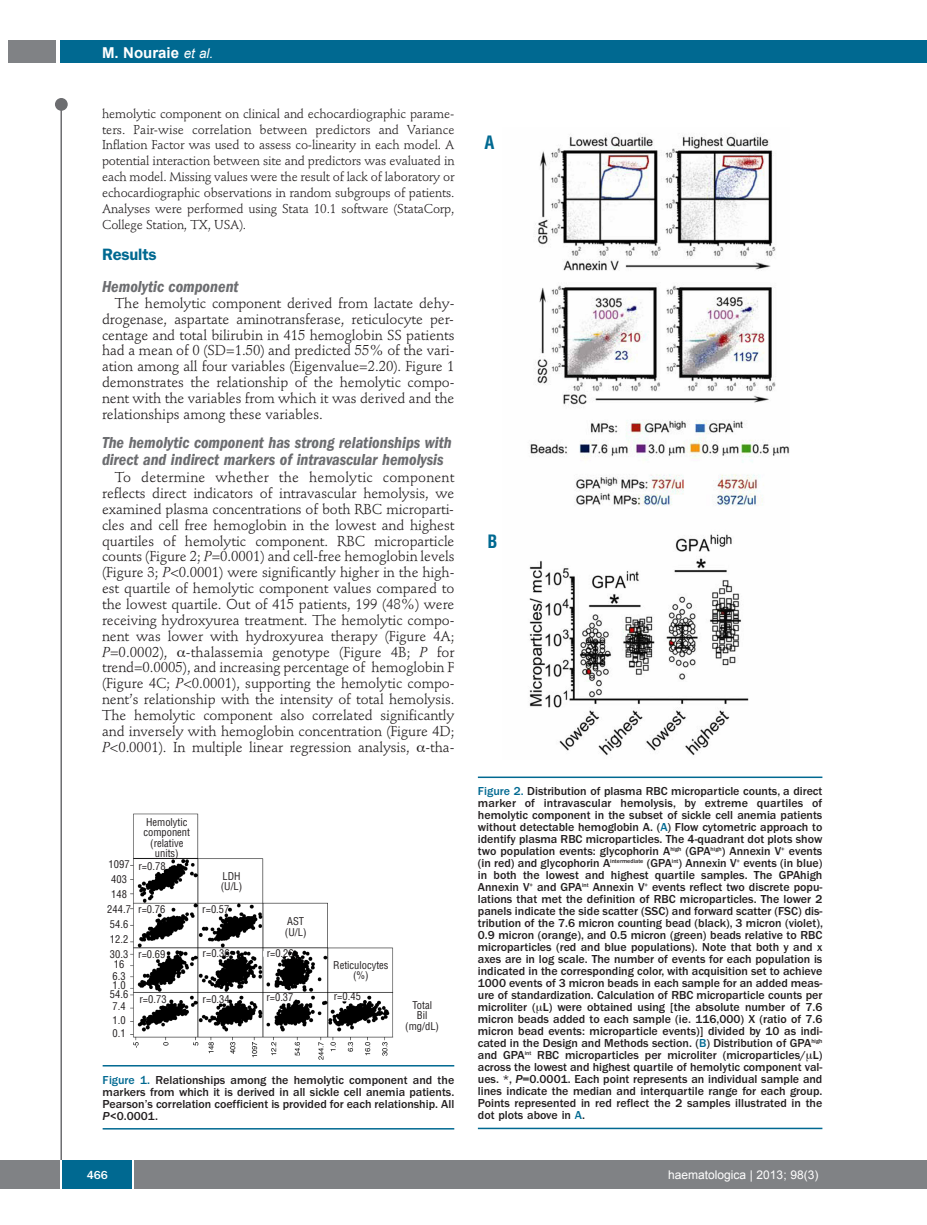
<style>
.page{position:relative;width:927px;height:1225px;background:#fff}
.page>*{position:absolute;margin:0;border:0;box-sizing:border-box;transform-origin:0 0}
.t1{font:700 condensed 18px "Helvetica";color:#006991}
.t2{font:italic 600 condensed 16.5px/16.5px "Franklin Gothic";color:#6c6d70}
.t3{font:600 16.5px "Franklin Gothic";letter-spacing:-.01em;color:#006991}
.t4{font:700 15px "Arial";color:#fff}
.t5{font:14.25px/15.9px "Stempel Schneidler";letter-spacing:-.005em;color:#231f20;text-align:justify}
.t6{font:12.75px/15.9px "Stempel Schneidler";letter-spacing:-.015em;color:#231f20;text-align:justify}
.t7{font:500 12px/12px "Franklin Gothic";color:#231f20;text-align:justify}
.t8{font:12px "Arial";color:#fff}
.t9{font:500 12px "Franklin Gothic";color:#fff}
.t10{font:condensed 10.5px/10.5px "Helvetica";color:#231f20}
.s1{font-weight:400;font-style:italic;font-size:13.5px}
.s2{font-style:italic}
.s3{color:#006991}
</style>
<div class="page">
<div style="left:911px;top:40px;width:16px;height:22px;background:#006991"></div>
<div style="left:910px;top:1160px;width:17px;height:28px;background:#808285"></div>
<div style="left:55px;top:98px;width:13px;height:13px;background:#6c6d70;border-radius:50%"></div>
<hr style="left:60px;top:101px;width:2px;height:1061px;background:#6c6d70">
<div style="left:60px;top:40px;width:852px;height:22px;background:#006991"></div>
<div style="left:9px;top:40px;width:47px;height:22px;background:#808285"></div>
<div style="left:0;top:1160px;width:911px;height:28px;background:#808285"></div>
<div style="left:62px;top:1160px;width:71px;height:28px;background:#006991"></div>
<hr style="left:60px;top:1160px;width:2px;height:28px;background:#fff">
<svg style="left:133px;top:1160px;width:1px;height:28px"></svg>
<img style="left:130px;top:813px;width:264px;height:247px">
<hr style="left:103px;top:1065px;width:351px;height:1px;background:#006991">
<hr style="left:103px;top:1128px;width:351px;height:1px;background:#006991">
<img style="left:529px;top:135px;width:260px;height:621px">
<hr style="left:478px;top:776px;width:344px;height:2px;background:#006991">
<hr style="left:478px;top:1127px;width:344px;height:2px;background:#006991">
<p class="t4" style="left:102px;top:44px;width:113px">M. Nouraie <span class="s1">et al.</span></p>
<p class="t6" style="left:102px;top:107px;width:354px">hemolytic component on clinical and echocardiographic parame&shy;ters. Pair-wise correlation between predictors and Variance Inflation Factor was used to assess co-linearity in each model. A potential interaction between site and predictors was evaluated in each model. Missing values were the result of lack of laboratory or echocardiographic observations in random subgroups of patients.<br>Analyses were performed using Stata 10.1 software (StataCorp, College Station, TX, USA).</p>
<h2 class="t3" style="left:102px;top:249px;width:56px">Results</h2>
<h2 class="t2" style="left:102px;top:279px;width:138px">Hemolytic component</h2>
<p class="t5" style="left:102px;top:296px;width:354px;text-indent:13px">The hemolytic component derived from lactate dehy&shy;drogenase, aspartate aminotransferase, reticulocyte per&shy;centage and total bilirubin in 415 hemoglobin SS patients had a mean of 0 (SD=1.50) and predicted 55% of the vari&shy;ation among all four variables (Eigenvalue=2.20). Figure 1 demonstrates the relationship of the hemolytic compo&shy;nent with the variables from which it was derived and the relationships among these variables.</p>
<h2 class="t2" style="left:102px;top:435px;width:351px">The hemolytic component has strong relationships with direct and indirect markers of intravascular hemolysis</h2>
<p class="t5" style="left:102px;top:471px;width:354px;text-indent:13px">To determine whether the hemolytic component reflects direct indicators of intravascular hemolysis, we examined plasma concentrations of both RBC microparti&shy;cles and cell free hemoglobin in the lowest and highest quartiles of hemolytic component. RBC microparticle counts (Figure 2; <span class="s2">P</span>=0.0001) and cell-free hemoglobin levels (Figure 3; <span class="s2">P</span>&lt;0.0001) were significantly higher in the high&shy;est quartile of hemolytic component values compared to the lowest quartile. Out of 415 patients, 199 (48%) were receiving hydroxyurea treatment. The hemolytic compo&shy;nent was lower with hydroxyurea therapy (Figure 4A; <span class="s2">P</span>=0.0002),</p>
<p class="t5" style="left:102px;top:645px;width:354px;text-indent:84px">-thalassemia genotype (Figure 4B; <span class="s2">P</span> for trend=0.0005), and increasing percentage of hemoglobin F (Figure 4C; <span class="s2">P</span>&lt;0.0001), supporting the hemolytic compo&shy;nent’s relationship with the intensity of total hemolysis.<br>The hemolytic component also correlated significantly and inversely with hemoglobin concentration (Figure 4D; <span class="s2">P</span>&lt;0.0001). In multiple linear regression analysis, -tha-</p>
<p class="t10" style="left:143px;top:817px;width:48px;text-align:center">Hemolytic component (relative units)</p>
<p class="t10" style="left:109px;top:860px;width:58px;line-height:12.8px">1097 r=0.78<br>403</p>
<p class="t10" style="left:107px;top:886px;width:25px;line-height:15px;text-align:center">148<br>244.7<br>54.6<br>12.2<br>30.3</p>
<p class="t10" style="left:113px;top:958px;width:15px;line-height:12px">16<br>6.3</p>
<p class="t10" style="left:110px;top:981px;width:20px;line-height:9px">1.0<br>54.6</p>
<p class="t10" style="left:113px;top:1000px;width:15px;line-height:13.5px;text-align:justify">7.4<br>1.0<br>0.1</p>
<p class="t10" style="left:221px;top:871px;width:23px">LDH (U/L)</p>
<p class="t10" style="left:138px;top:904px;width:29px">r=0.76</p>
<p class="t10" style="left:202px;top:904px;width:29px">r=0.57</p>
<p class="t10" style="left:285px;top:916px;width:23px">AST (U/L)</p>
<p class="t10" style="left:267px;top:948px;width:29px">r=0.26</p>
<p class="t10" style="left:203px;top:948px;width:29px">r=0.36</p>
<p class="t10" style="left:203px;top:994px;width:29px">r=0.34</p>
<p class="t10" style="left:266px;top:991px;width:29px">r=0.37</p>
<p class="t10" style="left:138px;top:949px;width:29px">r=0.69</p>
<p class="t10" style="left:139px;top:993px;width:29px">r=0.73</p>
<p class="t10" style="left:333px;top:960px;width:57px;text-align:center">Reticulocytes (%)</p>
<p class="t10" style="left:334px;top:991px;width:29px">r=0.45</p>
<p class="t10" style="left:405px;top:1000px;width:35px;text-align:center">Total<br>Bil (mg/dL)</p>
<p class="t7" style="left:103px;top:1074px;width:353px"><span class="s3">Figure 1.</span> Relationships among the hemolytic component and the markers from which it is derived in all sickle cell anemia patients.<br>Pearson’s correlation coefficient is provided for each relationship. All <span class="s2">P</span>&lt;0.0001.</p>
<h1 class="t1" style="left:484px;top:132px;width:12px">A</h1>
<h1 class="t1" style="left:487px;top:531px;width:12px">B</h1>
<p class="t7" style="left:478px;top:786px;width:347px"><span class="s3">Figure 2.</span> Distribution of plasma RBC microparticle counts, a direct marker of intravascular hemolysis, by extreme quartiles of hemolytic component in the subset of sickle cell anemia patients without detectable hemoglobin A. (<span class="s3">A</span>) Flow cytometric approach to identify plasma RBC microparticles. The 4-quadrant dot plots show two population events: glycophorin A<sup>high</sup> (GPA<sup>high</sup>) Annexin V<sup>+</sup> events (in red) and glycophorin A<sup>intermediate</sup> (GPA<sup>int</sup>) Annexin V<sup>+</sup> events (in blue) in both the lowest and highest quartile samples. The GPAhigh Annexin V<sup>+</sup> and GPA<sup>int</sup> Annexin V<sup>+</sup> events reflect two discrete popu&shy;lations that met the definition of RBC microparticles. The lower 2 panels indicate the side scatter (SSC) and forward scatter (FSC) dis&shy;tribution of the 7.6 micron counting bead (black), 3 micron (violet), 0.9 micron (orange), and 0.5 micron (green) beads relative to RBC microparticles (red and blue populations). Note that both y and x axes are in log scale. The number of events for each population is indicated in the corresponding color, with acquisition set to achieve 1000 events of 3 micron beads in each sample for an added meas&shy;ure of standardization. Calculation of RBC microparticle counts per microliter ( L) were obtained using [the absolute number of 7.6 micron beads added to each sample (ie. 116,000) X (ratio of 7.6 micron bead events: microparticle events)] divided by 10 as indi&shy;cated in the Design and Methods section. (<span class="s3">B</span>) Distribution of GPA<sup>high </sup>and GPA<sup>int</sup> RBC microparticles per microliter (microparticles/ L) across the lowest and highest quartile of hemolytic component val&shy;ues. *, <span class="s2">P</span>=0.0001. Each point represents an individual sample and lines indicate the median and interquartile range for each group.<br>Points represented in red reflect the 2 samples illustrated in the dot plots above in <span class="s3">A</span>.</p>
<p class="t9" style="left:87px;top:1171px;width:23px">466</p>
<p class="t8" style="left:668px;top:1168px;width:152px">haematologica | 2013; 98(3)</p>
</div>
